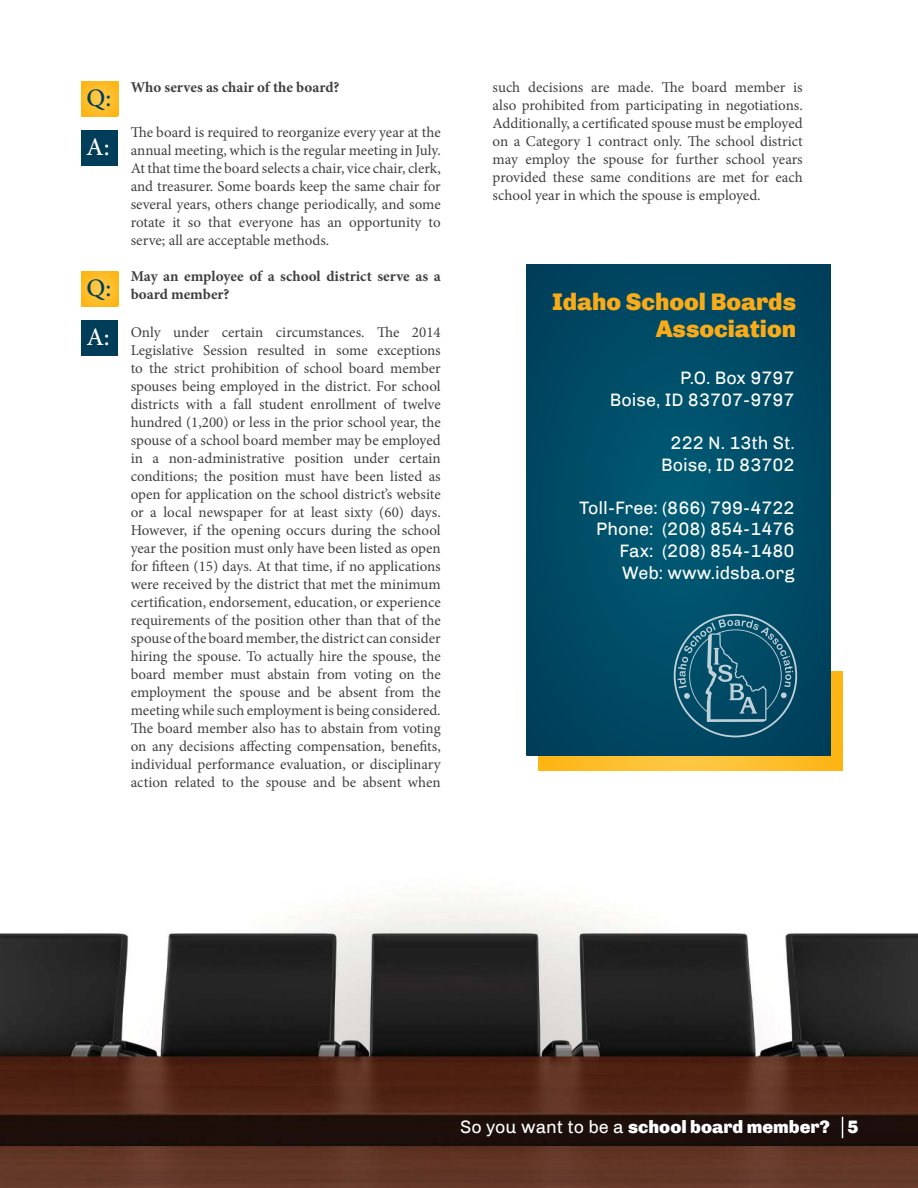
<style>
.page{position:relative;width:918px;height:1188px;background:#fff}
.page>*{position:absolute;margin:0;border:0;box-sizing:border-box;transform-origin:0 0}
.t1{font:500 25.2px "Minion Pro";color:#003d58}
.t2{font:500 25.2px "Minion Pro";color:#fff}
.t3{font:900 24px/27px "Chivo";color:#faab18;text-align:right}
.t4{font:18px/21.6px "Chivo";color:#fff;text-align:right}
.t5{font:900 18px "Chivo";color:#fff}
.t6{font:15px/18px "Minion Pro";letter-spacing:-.005em;color:#404041;text-align:justify}
.t7{font:700 15px/18px "Minion Pro";color:#404041}
.s1{font-weight:400}
</style>
<div class="page">
<img style="left:538px;top:671px;width:305px;height:100px">
<img style="left:81px;top:81px;width:37px;height:35px">
<img style="left:81px;top:271px;width:37px;height:35px">
<div style="left:81px;top:130px;width:37px;height:35px;background:#003d58"></div>
<div style="left:81px;top:320px;width:37px;height:35px;background:#003d58"></div>
<img style="left:526px;top:264px;width:305px;height:492px">
<svg style="left:674px;top:614px;width:123px;height:123px"></svg>
<img style="left:0;top:894px;width:918px;height:294px">
<svg style="left:842px;top:1117px;width:1px;height:21px"></svg>
<h1 class="t1" style="left:86px;top:88px;width:26px">Q:</h1>
<h1 class="t2" style="left:86px;top:137px;width:25px">A:</h1>
<h1 class="t1" style="left:87px;top:279px;width:26px">Q:</h1>
<h1 class="t2" style="left:86px;top:328px;width:25px">A:</h1>
<p class="t7" style="left:131px;top:79px;width:210px">Who serves as chair of the board?</p>
<p class="t6" style="left:131px;top:124px;width:312px">The board is required to reorganize every year at the annual meeting, which is the regular meeting in July.<br>At that time the board selects a chair, vice chair, clerk, and treasurer. Some boards keep the same chair for several years, others change periodically, and some rotate it so that everyone has an opportunity to serve; all are acceptable methods.</p>
<p class="t7" style="left:131px;top:268px;width:312px">May an employee of a school district serve as a board member?</p>
<p class="t6" style="left:131px;top:325px;width:312px">Only under certain circumstances. The 2014<br>Legislative Session resulted in some exceptions to the strict prohibition of school board member spouses being employed in the district. For school districts with a fall student enrollment of twelve hundred (1,200) or less in the prior school year, the spouse of a school board member may be employed in a non-administrative position under certain conditions; the position must have been listed as open for application on the school district’s website or a local newspaper for at least sixty (60) days.<br>However, if the opening occurs during the school year the position must only have been listed as open for fifteen (15) days. At that time, if no applications were received by the district that met the minimum certification, endorsement, education, or experience requirements of the position other than that of the spouse of the board member, the district can consider hiring the spouse. To actually hire the spouse, the board member must abstain from voting on the employment the spouse and be absent from the meeting while such employment is being considered.<br>The board member also has to abstain from voting on any decisions affecting compensation, benefits, individual performance evaluation, or disciplinary action related to the spouse and be absent when</p>
<p class="t6" style="left:493px;top:79px;width:312px">such decisions are made. The board member is also prohibited from participating in negotiations.<br>Additionally, a certificated spouse must be employed on a Category 1 contract only. The school district may employ the spouse for further school years provided these same conditions are met for each school year in which the spouse is employed.</p>
<h2 class="t3" style="left:552px;top:288px;width:245px">Idaho School Boards<br>Association</h2>
<p class="t4" style="left:610px;top:369px;width:186px">P.O. Box 9797<br>Boise, ID 83707-9797</p>
<p class="t4" style="left:661px;top:433px;width:135px;text-align:center">222 N. 13th St.<br>Boise, ID 83702</p>
<p class="t4" style="left:579px;top:498px;width:217px">Toll-Free: (866) 799-4722<br>Phone: (208) 854-1476<br>Fax: (208) 854-1480<br>Web: www.idsba.org</p>
<p class="t5" style="left:460px;top:1116px;width:400px"><span class="s1">So you want to be a</span> school board member? 5</p>
</div>
